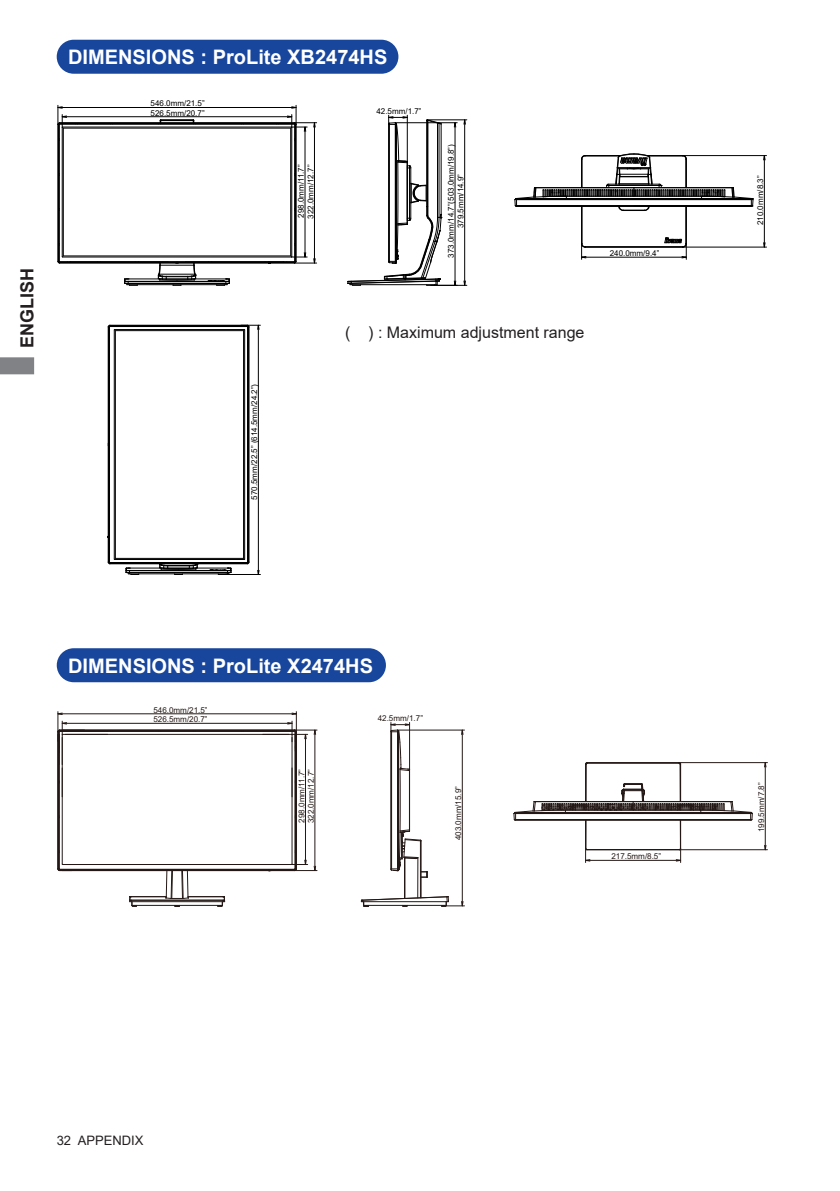
<style>
.page{position:relative;width:840px;height:1191px;background:#fff}
.page>*{position:absolute;margin:0;border:0;box-sizing:border-box;transform-origin:0 0}
.t1{font:700 20px "Arial";color:#fff}
.t2{font:700 18px "Arial";color:#231f20}
.t3{font:16px "Arial";color:#231f20}
.t4{font:13px "Arial";color:#231f20}
.t5{font:8px/9.4px "Arial";color:#000}
.t6{font:8px/9.6px "Arial";color:#231815}
</style>
<div class="page">
<svg style="left:0;top:357px;width:34px;height:17px"></svg>
<hr style="left:58px;top:124px;width:1px;height:137px;background:#000">
<hr style="left:60px;top:263px;width:208px;height:1px;background:#000">
<hr style="left:60px;top:122px;width:234px;height:1px;background:#000">
<hr style="left:295px;top:124px;width:1px;height:137px;background:#000">
<hr style="left:59px;top:124px;width:1px;height:137px;background:#000">
<hr style="left:62px;top:127px;width:1px;height:129px;background:#000">
<hr style="left:60px;top:261px;width:234px;height:1px;background:#000">
<hr style="left:63px;top:257px;width:228px;height:1px;background:#000">
<hr style="left:63px;top:127px;width:228px;height:1px;background:#000">
<hr style="left:60px;top:124px;width:234px;height:1px;background:#000">
<hr style="left:291px;top:127px;width:1px;height:129px;background:#000">
<hr style="left:294px;top:124px;width:1px;height:137px;background:#000">
<hr style="left:63px;top:128px;width:1px;height:128px;background:#000">
<hr style="left:63px;top:255px;width:227px;height:1px;background:#000">
<hr style="left:63px;top:128px;width:227px;height:1px;background:#000">
<hr style="left:290px;top:128px;width:1px;height:128px;background:#000">
<svg style="left:58px;top:256px;width:13px;height:7px"></svg>
<hr style="left:70px;top:262px;width:98px;height:1px;background:#000">
<hr style="left:186px;top:262px;width:98px;height:1px;background:#000">
<hr style="left:127px;top:284px;width:100px;height:1px;background:#000">
<hr style="left:128px;top:283px;width:98px;height:1px;background:#000">
<hr style="left:128px;top:281px;width:98px;height:1px;background:#000">
<hr style="left:195px;top:278px;width:31px;height:1px;background:#000">
<hr style="left:128px;top:278px;width:31px;height:1px;background:#000">
<hr style="left:584px;top:247px;width:98px;height:1px;background:#000">
<hr style="left:584px;top:246px;width:98px;height:1px;background:#000">
<hr style="left:581px;top:206px;width:1px;height:38px;background:#000">
<hr style="left:685px;top:206px;width:1px;height:38px;background:#000">
<svg style="left:124px;top:278px;width:14px;height:8px"></svg>
<svg style="left:208px;top:278px;width:22px;height:8px"></svg>
<hr style="left:161px;top:119px;width:32px;height:1px;background:#000">
<hr style="left:161px;top:120px;width:32px;height:1px;background:#000">
<hr style="left:60px;top:123px;width:234px;height:1px;background:#000">
<svg style="left:158px;top:262px;width:38px;height:24px"></svg>
<svg style="left:514px;top:153px;width:239px;height:58px"></svg>
<hr style="left:633px;top:206px;width:119px;height:1px;background:#000">
<hr style="left:62px;top:116px;width:229px;height:1px;background:#000">
<svg style="left:57px;top:105px;width:10px;height:23px"></svg>
<hr style="left:58px;top:107px;width:238px;height:1px;background:#000">
<hr style="left:304px;top:127px;width:1px;height:130px;background:#000">
<svg style="left:264px;top:252px;width:52px;height:12px"></svg>
<svg style="left:287px;top:105px;width:29px;height:27px"></svg>
<hr style="left:314px;top:123px;width:1px;height:140px;background:#000">
<svg style="left:581px;top:243px;width:5px;height:16px"></svg>
<svg style="left:664px;top:237px;width:23px;height:22px"></svg>
<hr style="left:581px;top:257px;width:105px;height:1px;background:#000">
<hr style="left:682px;top:155px;width:84px;height:1px;background:#000">
<hr style="left:682px;top:247px;width:84px;height:1px;background:#000">
<hr style="left:763px;top:156px;width:1px;height:91px;background:#000">
<svg style="left:347px;top:115px;width:110px;height:171px"></svg>
<hr style="left:454px;top:123px;width:1px;height:162px;background:#000">
<hr style="left:427px;top:119px;width:39px;height:1px;background:#000">
<hr style="left:430px;top:285px;width:36px;height:1px;background:#000">
<hr style="left:464px;top:120px;width:1px;height:165px;background:#000">
<hr style="left:224px;top:574px;width:36px;height:1px;background:#000">
<hr style="left:258px;top:325px;width:1px;height:249px;background:#000">
<hr style="left:128px;top:573px;width:101px;height:1px;background:#000">
<hr style="left:129px;top:572px;width:98px;height:1px;background:#000">
<hr style="left:129px;top:570px;width:98px;height:1px;background:#000">
<hr style="left:196px;top:568px;width:31px;height:1px;background:#000">
<hr style="left:129px;top:568px;width:31px;height:1px;background:#000">
<hr style="left:110px;top:325px;width:137px;height:1px;background:#000">
<hr style="left:110px;top:326px;width:137px;height:1px;background:#000">
<hr style="left:115px;top:329px;width:129px;height:1px;background:#000">
<hr style="left:115px;top:330px;width:128px;height:1px;background:#000">
<hr style="left:108px;top:327px;width:1px;height:235px;background:#000">
<hr style="left:109px;top:327px;width:1px;height:235px;background:#000">
<hr style="left:114px;top:330px;width:1px;height:229px;background:#000">
<hr style="left:115px;top:331px;width:1px;height:227px;background:#000">
<hr style="left:243px;top:331px;width:1px;height:227px;background:#000">
<hr style="left:244px;top:330px;width:1px;height:229px;background:#000">
<hr style="left:247px;top:327px;width:1px;height:235px;background:#000">
<hr style="left:248px;top:327px;width:1px;height:235px;background:#000">
<hr style="left:115px;top:558px;width:128px;height:1px;background:#000">
<hr style="left:115px;top:559px;width:129px;height:1px;background:#000">
<svg style="left:209px;top:564px;width:24px;height:11px"></svg>
<svg style="left:159px;top:564px;width:39px;height:11px"></svg>
<svg style="left:125px;top:564px;width:14px;height:11px"></svg>
<hr style="left:110px;top:562px;width:137px;height:1px;background:#000">
<hr style="left:110px;top:563px;width:137px;height:1px;background:#000">
<svg style="left:108px;top:325px;width:7px;height:13px"></svg>
<svg style="left:241px;top:324px;width:19px;height:6px"></svg>
<svg style="left:108px;top:532px;width:7px;height:32px"></svg>
<div style="left:58px;top:41px;width:339px;height:32px;background:#18469d;border-radius:16px"></div>
<div style="left:57px;top:40px;width:341px;height:34px;border:2px solid #18469d;border-radius:16px"></div>
<div style="left:58px;top:649px;width:327px;height:32px;background:#18469d;border-radius:16px"></div>
<div style="left:57px;top:648px;width:329px;height:34px;border:2px solid #18469d;border-radius:16px"></div>
<hr style="left:58px;top:731px;width:1px;height:138px;background:#231815">
<hr style="left:59px;top:731px;width:1px;height:138px;background:#231815">
<hr style="left:62px;top:735px;width:1px;height:129px;background:#231815">
<hr style="left:132px;top:905px;width:90px;height:1px;background:#231815">
<hr style="left:129px;top:901px;width:95px;height:1px;background:#231815">
<hr style="left:131px;top:900px;width:92px;height:1px;background:#231815">
<hr style="left:131px;top:899px;width:92px;height:1px;background:#231815">
<hr style="left:131px;top:896px;width:35px;height:1px;background:#231815">
<hr style="left:188px;top:896px;width:35px;height:1px;background:#231815">
<hr style="left:60px;top:870px;width:234px;height:1px;background:#231815">
<hr style="left:60px;top:869px;width:234px;height:1px;background:#231815">
<hr style="left:63px;top:864px;width:228px;height:1px;background:#231815">
<hr style="left:63px;top:734px;width:228px;height:1px;background:#231815">
<hr style="left:60px;top:731px;width:234px;height:1px;background:#231815">
<hr style="left:60px;top:730px;width:234px;height:1px;background:#231815">
<hr style="left:60px;top:729px;width:234px;height:1px;background:#231815">
<hr style="left:291px;top:735px;width:1px;height:129px;background:#231815">
<hr style="left:294px;top:731px;width:1px;height:138px;background:#231815">
<hr style="left:295px;top:731px;width:1px;height:138px;background:#231815">
<hr style="left:296px;top:731px;width:1px;height:138px;background:#231815">
<hr style="left:585px;top:764px;width:1px;height:37px;background:#231815">
<hr style="left:586px;top:762px;width:93px;height:1px;background:#231815">
<hr style="left:679px;top:764px;width:1px;height:37px;background:#231815">
<hr style="left:680px;top:764px;width:1px;height:37px;background:#231815">
<hr style="left:404px;top:858px;width:1px;height:40px;background:#231815">
<hr style="left:420px;top:841px;width:1px;height:56px;background:#231815">
<hr style="left:417px;top:858px;width:1px;height:40px;background:#231815">
<svg style="left:165px;top:871px;width:24px;height:28px"></svg>
<svg style="left:129px;top:896px;width:8px;height:10px"></svg>
<svg style="left:217px;top:896px;width:8px;height:10px"></svg>
<svg style="left:291px;top:768px;width:4px;height:29px"></svg>
<svg style="left:58px;top:863px;width:29px;height:8px"></svg>
<hr style="left:58px;top:713px;width:238px;height:1px;background:#231815">
<svg style="left:57px;top:711px;width:27px;height:86px"></svg>
<hr style="left:62px;top:723px;width:230px;height:1px;background:#231815">
<hr style="left:314px;top:730px;width:1px;height:140px;background:#231815">
<svg style="left:262px;top:711px;width:55px;height:49px"></svg>
<svg style="left:262px;top:859px;width:55px;height:13px"></svg>
<hr style="left:305px;top:734px;width:1px;height:130px;background:#231815">
<svg style="left:513px;top:783px;width:239px;height:79px"></svg>
<hr style="left:585px;top:860px;width:95px;height:1px;background:#231815">
<hr style="left:679px;top:762px;width:88px;height:1px;background:#231815">
<hr style="left:679px;top:849px;width:88px;height:1px;background:#231815">
<hr style="left:764px;top:762px;width:1px;height:87px;background:#231815">
<svg style="left:390px;top:722px;width:38px;height:156px"></svg>
<hr style="left:397px;top:729px;width:67px;height:1px;background:#231815">
<svg style="left:361px;top:896px;width:103px;height:11px"></svg>
<hr style="left:461px;top:730px;width:1px;height:176px;background:#231815">
<h2 class="t2" style="left:14px;top:348px;width:82px;rotate:-90deg">ENGLISH</h2>
<h1 class="t1" style="left:68px;top:43px;width:320px">DIMENSIONS : ProLite XB2474HS</h1>
<p class="t5" style="left:150px;top:99px;width:56px">546.0mm/21.5”</p>
<p class="t5" style="left:150px;top:108px;width:56px">526.5mm/20.7”</p>
<p class="t5" style="left:296px;top:219px;width:56px;rotate:-90deg">298.0mm/11.7”<br>322.0mm/12.7”</p>
<p class="t5" style="left:376px;top:107px;width:47px">42.5mm/1.7”</p>
<p class="t5" style="left:446px;top:258px;width:115px;text-align:center;rotate:-90deg">373.0mm/14.7”(503.0mm/19.8”)<br>379.5mm/14.9”</p>
<p class="t5" style="left:609px;top:248px;width:51px">240.0mm/9.4”</p>
<p class="t5" style="left:249px;top:499px;width:117px;rotate:-90deg">570.5mm/22.5” (614.5mm/24.2”)</p>
<h3 class="t3" style="left:345px;top:321px;width:241px">( ) : Maximum adjustment range</h3>
<h1 class="t1" style="left:68px;top:651px;width:306px">DIMENSIONS : ProLite X2474HS</h1>
<p class="t6" style="left:153px;top:705px;width:56px">546.0mm/21.5”<br>526.5mm/20.7”</p>
<p class="t6" style="left:377px;top:713px;width:47px">42.5mm/1.7”</p>
<p class="t6" style="left:296px;top:823px;width:56px;rotate:-90deg">298.0mm/11.7”<br>322.0mm/12.7”</p>
<p class="t6" style="left:453px;top:840px;width:56px;rotate:-90deg">403.0mm/15.9”</p>
<p class="t6" style="left:611px;top:851px;width:51px">217.5mm/8.5”</p>
<p class="t5" style="left:755px;top:225px;width:51px;rotate:-90deg">210.0mm/8.3”</p>
<p class="t6" style="left:756px;top:832px;width:51px;rotate:-90deg">199.5mm/7.8”</p>
<h3 class="t4" style="left:57px;top:1131px;width:88px">32 APPENDIX</h3>
</div>
